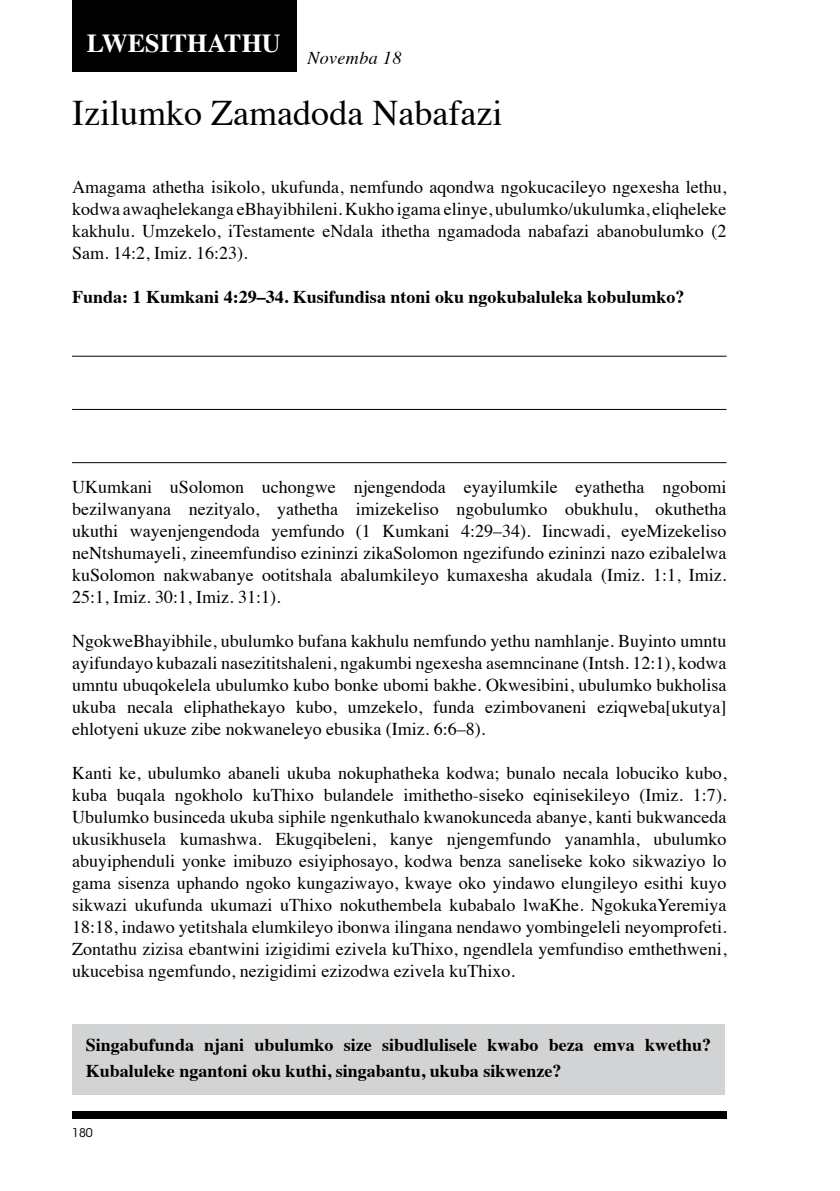
<style>
.page{position:relative;width:840px;height:1191px;background:#fff}
.page>*{position:absolute;margin:0;border:0;box-sizing:border-box;transform-origin:0 0}
.t1{font:36px "Times";color:#000}
.t2{font:700 26px "Times";color:#fff}
.t3{font:18px/22px "Times";color:#000;text-align:justify}
.t4{font:700 18px/26px "Times";color:#000}
.t5{font:italic 18px "Times";letter-spacing:.02em;color:#000}
.t6{font:12px "ITC Avant Garde Std";color:#000}
</style>
<div class="page">
<div style="left:72px;top:1111px;width:654px;height:8px;background:#000"></div>
<hr style="left:72px;top:356px;width:654px;height:1px;background:#000">
<hr style="left:72px;top:462px;width:654px;height:1px;background:#000">
<hr style="left:72px;top:409px;width:654px;height:1px;background:#000">
<div style="left:72px;top:1023px;width:652px;height:71px;background:#d1d3d4"></div>
<div style="left:72px;top:0;width:225px;height:71px;background:#000"></div>
<h2 class="t2" style="left:87px;top:18px;width:195px">LWESITHATHU</h2>
<p class="t5" style="left:307px;top:42px;width:95px">Novemba 18</p>
<h1 class="t1" style="left:72px;top:80px;width:431px">Izilumko Zamadoda Nabafazi</h1>
<p class="t3" style="left:72px;top:175px;width:655px">Amagama athetha isikolo, ukufunda, nemfundo aqondwa ngokucacileyo ngexesha lethu, kodwa awaqhelekanga eBhayibhileni. Kukho igama elinye, ubulumko/ukulumka, eliqheleke kakhulu. Umzekelo, iTestamente eNdala ithetha ngamadoda nabafazi abanobulumko (2<br>Sam. 14:2, Imiz. 16:23).</p>
<p class="t4" style="left:72px;top:282px;width:613px">Funda: 1 Kumkani 4:29–34. Kusifundisa ntoni oku ngokubaluleka kobulumko?</p>
<p class="t3" style="left:72px;top:475px;width:655px">UKumkani uSolomon uchongwe njengendoda eyayilumkile eyathetha ngobomi bezilwanyana nezityalo, yathetha imizekeliso ngobulumko obukhulu, okuthetha ukuthi wayenjengendoda yemfundo (1 Kumkani 4:29–34). Iincwadi, eyeMizekeliso neNtshumayeli, zineemfundiso ezininzi zikaSolomon ngezifundo ezininzi nazo ezibalelwa kuSolomon nakwabanye ootitshala abalumkileyo kumaxesha akudala (Imiz. 1:1, Imiz.<br>25:1, Imiz. 30:1, Imiz. 31:1).</p>
<p class="t3" style="left:72px;top:629px;width:655px">NgokweBhayibhile, ubulumko bufana kakhulu nemfundo yethu namhlanje. Buyinto umntu ayifundayo kubazali nasezititshaleni, ngakumbi ngexesha asemncinane (Intsh. 12:1), kodwa umntu ubuqokelela ubulumko kubo bonke ubomi bakhe. Okwesibini, ubulumko bukholisa ukuba necala eliphathekayo kubo, umzekelo, funda ezimbovaneni eziqweba[ukutya] ehlotyeni ukuze zibe nokwaneleyo ebusika (Imiz. 6:6–8).</p>
<p class="t3" style="left:72px;top:761px;width:655px">Kanti ke, ubulumko abaneli ukuba nokuphatheka kodwa; bunalo necala lobuciko kubo, kuba buqala ngokholo kuThixo bulandele imithetho-siseko eqinisekileyo (Imiz. 1:7).<br>Ubulumko businceda ukuba siphile ngenkuthalo kwanokunceda abanye, kanti bukwanceda ukusikhusela kumashwa. Ekugqibeleni, kanye njengemfundo yanamhla, ubulumko abuyiphenduli yonke imibuzo esiyiphosayo, kodwa benza saneliseke koko sikwaziyo lo gama sisenza uphando ngoko kungaziwayo, kwaye oko yindawo elungileyo esithi kuyo sikwazi ukufunda ukumazi uThixo nokuthembela kubabalo lwaKhe. NgokukaYeremiya 18:18, indawo yetitshala elumkileyo ibonwa ilingana nendawo yombingeleli neyomprofeti.<br>Zontathu zizisa ebantwini izigidimi ezivela kuThixo, ngendlela yemfundiso emthethweni, ukucebisa ngemfundo, nezigidimi ezizodwa ezivela kuThixo.</p>
<p class="t4" style="left:86px;top:1029px;width:626px">Singabufunda njani ubulumko size sibudlulisele kwabo beza emva kwethu?<br>Kubaluleke ngantoni oku kuthi, singabantu, ukuba sikwenze?</p>
<p class="t6" style="left:72px;top:1125px;width:22px">180</p>
</div>
